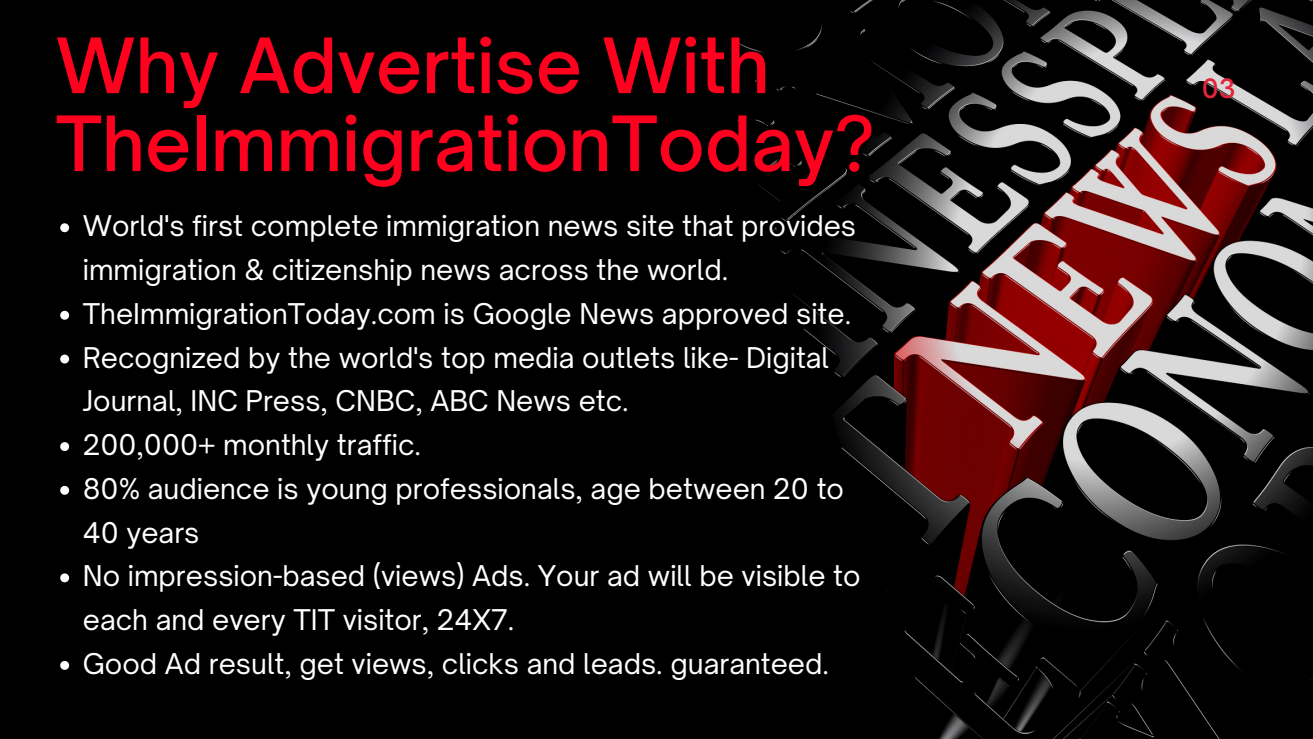
<style>
.page{position:relative;width:1313px;height:739px;background:#fff}
.page>*{position:absolute;margin:0;border:0;box-sizing:border-box;transform-origin:0 0}
.t1{font:500 72.88px "Open Sauce One";color:#ff001e}
.t2{font:27.38px/43.8px "Open Sauce One";color:#fff}
.t3{font:500 25.5px "Open Sauce One";color:#e5243b}
</style>
<div class="page">
<img style="left:943px;top:0;width:369px;height:739px">
<div style="left:0;top:0;width:943px;height:739px;background:#000"></div>
<svg style="left:60px;top:223px;width:9px;height:9px"></svg>
<svg style="left:60px;top:311px;width:9px;height:9px"></svg>
<svg style="left:60px;top:354px;width:9px;height:9px"></svg>
<svg style="left:60px;top:442px;width:9px;height:9px"></svg>
<svg style="left:60px;top:486px;width:9px;height:9px"></svg>
<svg style="left:60px;top:573px;width:9px;height:9px"></svg>
<svg style="left:60px;top:661px;width:9px;height:9px"></svg>
<p class="t1" style="left:56px;top:20px;width:715px">Why Advertise With</p>
<p class="t1" style="left:56px;top:98px;width:820px">TheImmigrationToday?</p>
<p class="t2" style="left:83px;top:204px;width:775px">World's first complete immigration news site that provides immigration &amp; citizenship news across the world.</p>
<p class="t2" style="left:83px;top:291px;width:770px">TheImmigrationToday.com is Google News approved site.</p>
<p class="t2" style="left:83px;top:335px;width:748px">Recognized by the world's top media outlets like- Digital<br>Journal, INC Press, CNBC, ABC News etc.</p>
<p class="t2" style="left:83px;top:423px;width:340px">200,000+ monthly traffic.</p>
<p class="t2" style="left:83px;top:466px;width:762px">80% audience is young professionals, age between 20 to<br>40 years</p>
<p class="t2" style="left:83px;top:554px;width:779px">No impression-based (views) Ads. Your ad will be visible to each and every TIT visitor, 24X7.</p>
<p class="t2" style="left:83px;top:641px;width:747px">Good Ad result, get views, clicks and leads. guaranteed.</p>
<p class="t3" style="left:1201px;top:73px;width:35px">03</p>
</div>
